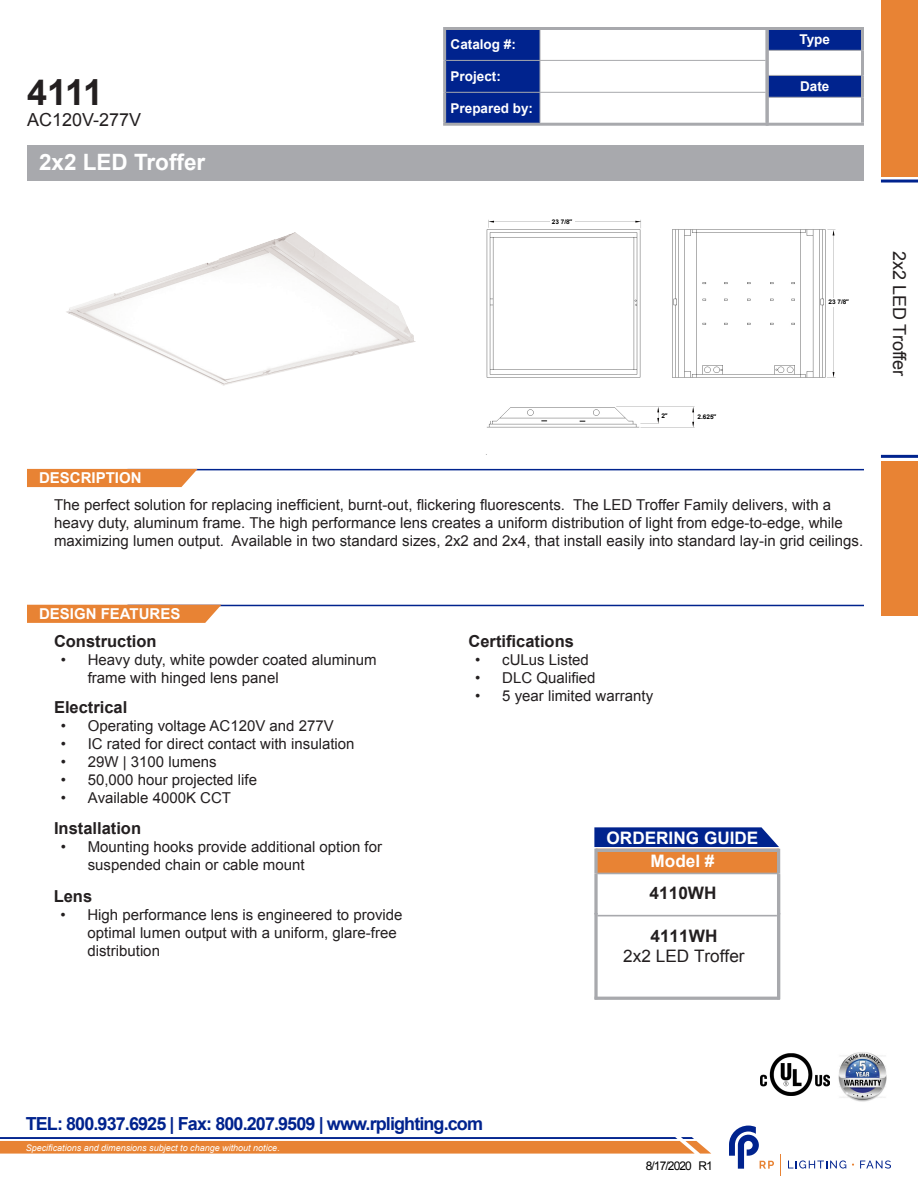
<style>
.page{position:relative;width:918px;height:1188px;background:#fff}
.page>*{position:absolute;margin:0;border:0;box-sizing:border-box;transform-origin:0 0}
.t1{font:700 36px "Arial";color:#231f20}
.t2{font:700 22.5px "Arial";color:#fff}
.t3{font:700 18px "Arial";letter-spacing:-.05em;color:#00238e}
.t4{font:18px "Arial";color:#231f20}
.t5{font:17.25px/20.7px "Arial";color:#231f20;text-align:center}
.t6{font:700 17.25px "Arial";color:#fff}
.t7{font:700 17.25px "Arial";color:#fff}
.t8{font:700 17.25px "Arial";color:#231f20}
.t9{font:700 16.5px "Arial";color:#231f20}
.t10{font:15px/18px "Arial";color:#231f20}
.t11{font:700 15px "Arial";color:#fff}
.t12{font:15px "Arial";color:#231f20}
.t13{font:700 13.5px "Arial";color:#fff}
.t14{font:12px "Arial";letter-spacing:-.075em;color:#000}
.t15{font:italic 9px "Arial";color:#fff}
.t16{font:700 6.45px "Arial";color:#000}
.s1{font-style:inherit}
.s2{font-weight:700}
</style>
<div class="page">
<hr style="left:127px;top:469px;width:737px;height:1px;background:#00238e">
<hr style="left:127px;top:605px;width:737px;height:1px;background:#00238e">
<div style="left:881px;top:0;width:37px;height:177px;background:#e88334"></div>
<div style="left:881px;top:461px;width:37px;height:154px;background:#e88334"></div>
<div style="left:27px;top:469px;width:171px;height:18px;background:#e88334"></div>
<svg style="left:27px;top:605px;width:194px;height:18px;background:#e8883d"></svg>
<hr style="left:881px;top:180px;width:37px;height:3px;background:#00238e">
<hr style="left:881px;top:455px;width:37px;height:3px;background:#00238e">
<svg style="left:788px;top:1160px;width:58px;height:9px"></svg>
<svg style="left:860px;top:1160px;width:31px;height:9px"></svg>
<svg style="left:729px;top:1126px;width:45px;height:43px"></svg>
<div style="left:27px;top:145px;width:837px;height:36px;background:#a8a9ad"></div>
<svg style="left:0;top:1137px;width:711px;height:17px;background:#d28c5e"></svg>
<svg style="left:769px;top:30px;width:92px;height:67px"></svg>
<hr style="left:766px;top:27px;width:98px;height:3px;background:#a8a9ad">
<hr style="left:861px;top:30px;width:3px;height:20px;background:#a8a9ad">
<hr style="left:861px;top:50px;width:3px;height:25px;background:#a8a9ad">
<hr style="left:861px;top:75px;width:3px;height:22px;background:#a8a9ad">
<hr style="left:861px;top:97px;width:3px;height:26px;background:#a8a9ad">
<hr style="left:766px;top:123px;width:98px;height:3px;background:#a8a9ad">
<hr style="left:769px;top:50px;width:92px;height:1px;background:#a8a9ad">
<hr style="left:769px;top:75px;width:92px;height:1px;background:#a8a9ad">
<hr style="left:769px;top:97px;width:92px;height:1px;background:#a8a9ad">
<div style="left:446px;top:30px;width:94px;height:93px;background:#00238e"></div>
<hr style="left:443px;top:27px;width:97px;height:3px;background:#a8a9ad">
<hr style="left:443px;top:30px;width:3px;height:30px;background:#a8a9ad">
<hr style="left:540px;top:27px;width:229px;height:3px;background:#a8a9ad">
<hr style="left:766px;top:30px;width:3px;height:30px;background:#a8a9ad">
<hr style="left:443px;top:60px;width:3px;height:32px;background:#a8a9ad">
<hr style="left:766px;top:60px;width:3px;height:32px;background:#a8a9ad">
<hr style="left:443px;top:92px;width:3px;height:31px;background:#a8a9ad">
<hr style="left:766px;top:92px;width:3px;height:31px;background:#a8a9ad">
<hr style="left:443px;top:123px;width:97px;height:3px;background:#a8a9ad">
<hr style="left:540px;top:123px;width:229px;height:3px;background:#a8a9ad">
<hr style="left:540px;top:30px;width:1px;height:30px;background:#a8a9ad">
<hr style="left:446px;top:60px;width:94px;height:1px;background:#a8a9ad">
<hr style="left:540px;top:60px;width:226px;height:1px;background:#a8a9ad">
<hr style="left:540px;top:61px;width:1px;height:31px;background:#a8a9ad">
<hr style="left:446px;top:92px;width:94px;height:1px;background:#a8a9ad">
<hr style="left:540px;top:92px;width:226px;height:1px;background:#a8a9ad">
<hr style="left:540px;top:93px;width:1px;height:30px;background:#a8a9ad">
<img style="left:486px;top:219px;width:350px;height:236px">
<div style="left:550px;top:218px;width:24px;height:8px;background:#fff"></div>
<svg style="left:488px;top:220px;width:154px;height:8px"></svg>
<div style="left:827px;top:298px;width:24px;height:9px;background:#fff"></div>
<svg style="left:827px;top:230px;width:8px;height:148px"></svg>
<div style="left:695px;top:412px;width:24px;height:9px;background:#fff"></div>
<svg style="left:616px;top:407px;width:79px;height:21px"></svg>
<img style="left:66px;top:232px;width:350px;height:154px">
<img style="left:838px;top:1052px;width:49px;height:50px">
<img style="left:761px;top:1053px;width:68px;height:42px">
<hr style="left:597px;top:873px;width:181px;height:1px;background:#a8a9ad">
<svg style="left:594px;top:873px;width:4px;height:40px"></svg>
<svg style="left:594px;top:913px;width:4px;height:86px"></svg>
<hr style="left:595px;top:997px;width:185px;height:3px;background:#a8a9ad">
<svg style="left:594px;top:827px;width:186px;height:46px;background:#856770"></svg>
<hr style="left:777px;top:849px;width:3px;height:24px;background:#a8a9ad">
<hr style="left:777px;top:873px;width:3px;height:41px;background:#a8a9ad">
<hr style="left:777px;top:913px;width:3px;height:86px;background:#a8a9ad">
<hr style="left:597px;top:915px;width:180px;height:1px;background:#a8a9ad">
<p class="t1" style="left:27px;top:68px;width:78px">4111</p>
<p class="t4" style="left:27px;top:108px;width:116px">AC120V-277V</p>
<p class="t2" style="left:39px;top:147px;width:168px">2x2 LED Troffer</p>
<p class="t11" style="left:39px;top:468px;width:104px">DESCRIPTION</p>
<p class="t13" style="left:451px;top:36px;width:67px">Catalog #:</p>
<p class="t13" style="left:451px;top:68px;width:52px">Project:</p>
<p class="t13" style="left:451px;top:99px;width:84px">Prepared by:</p>
<p class="t16" style="left:552px;top:217px;width:22px">23 7/8″</p>
<p class="t16" style="left:661px;top:411px;width:8px">2″</p>
<p class="t16" style="left:697px;top:412px;width:20px">2.625″</p>
<p class="t13" style="left:800px;top:31px;width:32px">Type</p>
<p class="t13" style="left:800px;top:78px;width:31px">Date</p>
<p class="t16" style="left:828px;top:298px;width:22px">23 7/8″</p>
<p class="t10" style="left:54px;top:496px;width:811px">The perfect solution for replacing inefficient, burnt-out, flickering fluorescents. The LED Troffer Family delivers, with a heavy duty, aluminum frame. The high performance lens creates a uniform distribution of light from edge-to-edge, while maximizing lumen output. Available in two standard sizes, 2x2 and 2x4, that install easily into standard lay-in grid ceilings.</p>
<p class="t11" style="left:39px;top:604px;width:143px">DESIGN FEATURES</p>
<p class="t9" style="left:54px;top:630px;width:104px">Construction</p>
<p class="t10" style="left:88px;top:651px;width:291px;text-indent:-27px">• Heavy duty, <span class="s1">white</span> powder coated aluminum frame with hinged lens panel</p>
<p class="t9" style="left:54px;top:696px;width:75px">Electrical</p>
<p class="t10" style="left:61px;top:717px;width:275px">• Operating voltage AC120V and 277V</p>
<p class="t10" style="left:61px;top:735px;width:295px">• IC rated for direct contact with insulation</p>
<p class="t12" style="left:61px;top:752px;width:157px"><span class="s1">•</span> 29W | 3100 lumens</p>
<p class="t10" style="left:61px;top:771px;width:198px">• 50,000 hour projected life</p>
<p class="t10" style="left:61px;top:789px;width:172px">• Available 4000K CCT</p>
<p class="t9" style="left:54px;top:818px;width:89px">Installation</p>
<p class="t10" style="left:88px;top:838px;width:296px;text-indent:-27px">• Mounting hooks provide additional option for suspended chain or cable mount</p>
<p class="t9" style="left:54px;top:885px;width:40px">Lens</p>
<p class="t10" style="left:87px;top:906px;width:317px;text-indent:-27px">• High performance lens is engineered to provide optimal lumen output with a uniform, glare-free distribution</p>
<p class="t9" style="left:469px;top:630px;width:107px">Certifications</p>
<p class="t10" style="left:475px;top:651px;width:115px">• cULus Listed</p>
<p class="t10" style="left:475px;top:669px;width:122px">• DLC Qualified</p>
<p class="t10" style="left:475px;top:687px;width:179px">• 5 year limited warranty</p>
<p class="t6" style="left:607px;top:826px;width:153px">ORDERING GUIDE</p>
<p class="t7" style="left:651px;top:849px;width:66px">Model #</p>
<p class="t8" style="left:650px;top:881px;width:68px">4110WH</p>
<p class="t5" style="left:623px;top:925px;width:123px"><span class="s2">411</span><span class="s2">1</span><span class="s2">WH<br></span>2x2 LED Troffer</p>
<p class="t4" style="left:911px;top:251px;width:127px;rotate:90deg">2x2 LED Troffer</p>
<p class="t3" style="left:26px;top:1111px;width:459px">TEL: 800.937.6925 | Fax: 800.207.9509 | www.rplighting.com</p>
<p class="t15" style="left:26px;top:1142px;width:256px">Specifications and dimensions subject to change without notice.</p>
<p class="t14" style="left:646px;top:1158px;width:69px">8/17/2020 R1</p>
</div>
